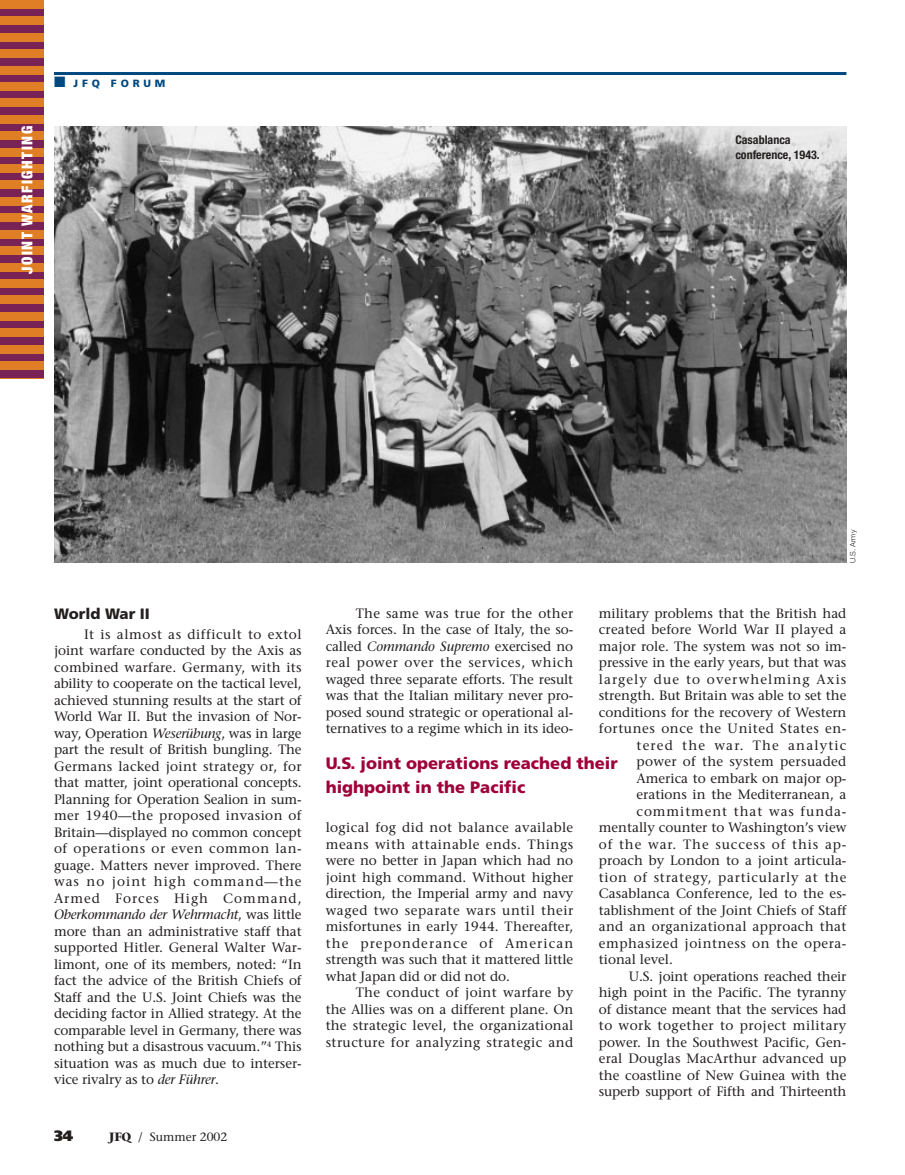
<style>
.page{position:relative;width:905px;height:1175px;background:#fff}
.page>*{position:absolute;margin:0;border:0;box-sizing:border-box;transform-origin:0 0}
.t1{font:900 16.5px/24px "Frutiger";color:#9e0038}
.t2{font:900 condensed 15px "Helvetica Neue";letter-spacing:.105em;color:#fff}
.t3{font:900 15px "Frutiger";color:#231f1f}
.t4{font:900 15px "Frutiger";color:#231f1f}
.t5{font:13.5px/16.5px "Stone Serif";color:#231f1f;text-align:justify}
.t6{font:13.5px "Stone Serif";letter-spacing:.04em;color:#231f1f}
.t7{font:13.5px "Stone Serif";letter-spacing:.025em;color:#231f1f}
.t8{font:13.5px "Stone Serif";letter-spacing:.065em;color:#231f1f}
.t9{font:13.5px "Stone Serif";letter-spacing:.055em;color:#231f1f}
.t10{font:13.5px "Stone Serif";letter-spacing:.02em;color:#231f1f}
.t11{font:13.5px "Stone Serif";letter-spacing:.08em;color:#231f1f}
.t12{font:13.5px "Stone Serif";letter-spacing:.085em;color:#231f1f}
.t13{font:700 condensed 12px/15px "Helvetica Neue";color:#231f1f}
.t14{font:12px "Stone Serif";color:#231f1f}
.t15{font:900 10.5px "Frutiger";letter-spacing:.365em;color:#004980}
.t16{font:300 7.5px "Helvetica Neue";color:#231f1f}
.s1{font-style:italic}
.s2{font-weight:700}
</style>
<div class="page">
<hr style="left:54px;top:72px;width:792px;height:3px;background:#004980">
<div style="left:0;top:0;width:44px;height:378px;background:#792256"></div>
<div style="left:0;top:247px;width:44px;height:8px;background:#e07e26"></div>
<div style="left:0;top:230px;width:44px;height:8px;background:#e07e26"></div>
<div style="left:0;top:213px;width:44px;height:9px;background:#e07e26"></div>
<div style="left:0;top:197px;width:44px;height:8px;background:#e07e26"></div>
<div style="left:0;top:181px;width:44px;height:8px;background:#e07e26"></div>
<div style="left:0;top:164px;width:44px;height:8px;background:#e07e26"></div>
<div style="left:0;top:148px;width:44px;height:8px;background:#e07e26"></div>
<div style="left:0;top:132px;width:44px;height:8px;background:#e07e26"></div>
<div style="left:0;top:115px;width:44px;height:8px;background:#e07e26"></div>
<div style="left:0;top:361px;width:44px;height:9px;background:#e07e26"></div>
<div style="left:0;top:345px;width:44px;height:8px;background:#e07e26"></div>
<div style="left:0;top:328px;width:44px;height:9px;background:#e07e26"></div>
<hr style="left:0;top:378px;width:44px;height:1px;background:#e07e26">
<div style="left:0;top:312px;width:44px;height:8px;background:#e07e26"></div>
<div style="left:0;top:296px;width:44px;height:8px;background:#e07e26"></div>
<div style="left:0;top:279px;width:44px;height:9px;background:#e07e26"></div>
<div style="left:0;top:263px;width:44px;height:8px;background:#e07e26"></div>
<div style="left:0;top:99px;width:44px;height:8px;background:#e07e26"></div>
<div style="left:0;top:82px;width:44px;height:9px;background:#e07e26"></div>
<div style="left:0;top:66px;width:44px;height:8px;background:#e07e26"></div>
<div style="left:0;top:50px;width:44px;height:8px;background:#e07e26"></div>
<div style="left:0;top:33px;width:44px;height:8px;background:#e07e26"></div>
<div style="left:0;top:17px;width:44px;height:8px;background:#e07e26"></div>
<div style="left:0;top:0;width:44px;height:9px;background:#e07e26"></div>
<img style="left:54px;top:126px;width:792px;height:436px">
<p class="t2" style="left:22px;top:274px;width:149px;rotate:-90deg">JOINT WARFIGHTING</p>
<p class="t15" style="left:54px;top:79px;width:113px">■ JFQ FORUM</p>
<p class="t13" style="left:735px;top:133px;width:86px">Casablanca conference, 1943.</p>
<p class="t3" style="left:54px;top:608px;width:97px">World War II</p>
<p class="t5" style="left:54px;top:627px;width:249px;text-indent:30px">It is almost as difficult to extol joint warfare conducted by the Axis as combined warfare. Germany, with its ability to cooperate on the tactical level, achieved stunning results at the start of World War II. But the invasion of Nor&shy;way, Operation <span class="s1">Weserübung</span>, was in large part the result of British bungling. The Germans lacked joint strategy or, for that matter, joint operational concepts.<br>Planning for Operation Sealion in sum&shy;mer 1940—the proposed invasion of Britain—displayed no common concept of operations or even common lan&shy;guage. Matters never improved. There was no joint high command—the Armed Forces High Command, <span class="s1">Oberkommando der Wehrmacht</span>, was little more than an administrative staff that supported Hitler. General Walter War&shy;limont, one of its members, noted: “In fact the advice of the British Chiefs of Staff and the U.S. Joint Chiefs was the deciding factor in Allied strategy. At the comparable level in Germany, there was nothing but a disastrous vacuum.”<sup>4</sup> This situation was as much due to interser&shy;vice rivalry as to <span class="s1">der Führer</span>.</p>
<p class="t4" style="left:54px;top:1130px;width:21px">34</p>
<p class="t14" style="left:109px;top:1132px;width:120px"><span class="s2">JFQ</span> / Summer 2002</p>
<p class="t16" style="left:850px;top:562px;width:34px;rotate:-90deg">U.S. Army</p>
<p class="t5" style="left:325px;top:606px;width:249px;text-indent:30px">The same was true for the other Axis forces. In the case of Italy, the so&shy;called <span class="s1">Commando Supremo</span> exercised no real power over the services, which waged three separate efforts. The result was that the Italian military never pro&shy;posed sound strategic or operational al&shy;ternatives to a regime which in its ideo-</p>
<p class="t5" style="left:598px;top:606px;width:249px">military problems that the British had</p>
<p class="t5" style="left:598px;top:622px;width:249px">created before World War II played a</p>
<p class="t5" style="left:598px;top:639px;width:249px">major role. The system was not so im-</p>
<p class="t5" style="left:598px;top:655px;width:249px">pressive in the early years, but that was</p>
<p class="t11" style="left:598px;top:673px;width:249px">largely due to overwhelming Axis</p>
<p class="t5" style="left:598px;top:688px;width:249px">strength. But Britain was able to set the</p>
<p class="t5" style="left:598px;top:705px;width:249px">conditions for the recovery of Western</p>
<p class="t6" style="left:598px;top:723px;width:249px">fortunes once the United States en-</p>
<p class="t12" style="left:636px;top:739px;width:211px">tered the war. The analytic</p>
<p class="t7" style="left:636px;top:756px;width:211px">power of the system persuaded</p>
<p class="t5" style="left:636px;top:771px;width:211px">America to embark on major op-</p>
<p class="t5" style="left:636px;top:787px;width:211px">erations in the Mediterranean, a</p>
<p class="t8" style="left:636px;top:805px;width:211px">commitment that was funda-</p>
<p class="t5" style="left:598px;top:820px;width:249px">mentally counter to Washington’s view</p>
<p class="t8" style="left:598px;top:838px;width:249px">of the war. The success of this ap-</p>
<p class="t5" style="left:598px;top:853px;width:249px">proach by London to a joint articula-</p>
<p class="t9" style="left:598px;top:871px;width:249px">tion of strategy, particularly at the</p>
<p class="t5" style="left:598px;top:886px;width:249px">Casablanca Conference, led to the es-</p>
<p class="t5" style="left:598px;top:903px;width:249px">tablishment of the Joint Chiefs of Staff</p>
<p class="t7" style="left:598px;top:921px;width:249px">and an organizational approach that</p>
<p class="t6" style="left:598px;top:937px;width:249px">emphasized jointness on the opera-</p>
<p class="t5" style="left:598px;top:952px;width:76px">tional level.</p>
<p class="t5" style="left:628px;top:969px;width:219px">U.S. joint operations reached their</p>
<p class="t5" style="left:598px;top:985px;width:249px">high point in the Pacific. The tyranny</p>
<p class="t5" style="left:598px;top:1002px;width:249px">of distance meant that the services had</p>
<p class="t6" style="left:598px;top:1020px;width:249px">to work together to project military</p>
<p class="t5" style="left:598px;top:1035px;width:249px">power. In the Southwest Pacific, Gen-</p>
<p class="t10" style="left:598px;top:1053px;width:249px">eral Douglas MacArthur advanced up</p>
<p class="t5" style="left:598px;top:1068px;width:249px">the coastline of New Guinea with the</p>
<p class="t5" style="left:598px;top:1084px;width:249px">superb support of Fifth and Thirteenth</p>
<p class="t1" style="left:326px;top:752px;width:293px">U.S. joint operations reached their highpoint in the Pacific</p>
<p class="t5" style="left:325px;top:820px;width:249px">logical fog did not balance available means with attainable ends. Things were no better in Japan which had no joint high command. Without higher direction, the Imperial army and navy waged two separate wars until their misfortunes in early 1944. Thereafter, the preponderance of American strength was such that it mattered little what Japan did or did not do.</p>
<p class="t5" style="left:325px;top:985px;width:249px;text-indent:30px">The conduct of joint warfare by the Allies was on a different plane. On the strategic level, the organizational structure for analyzing strategic and</p>
</div>
